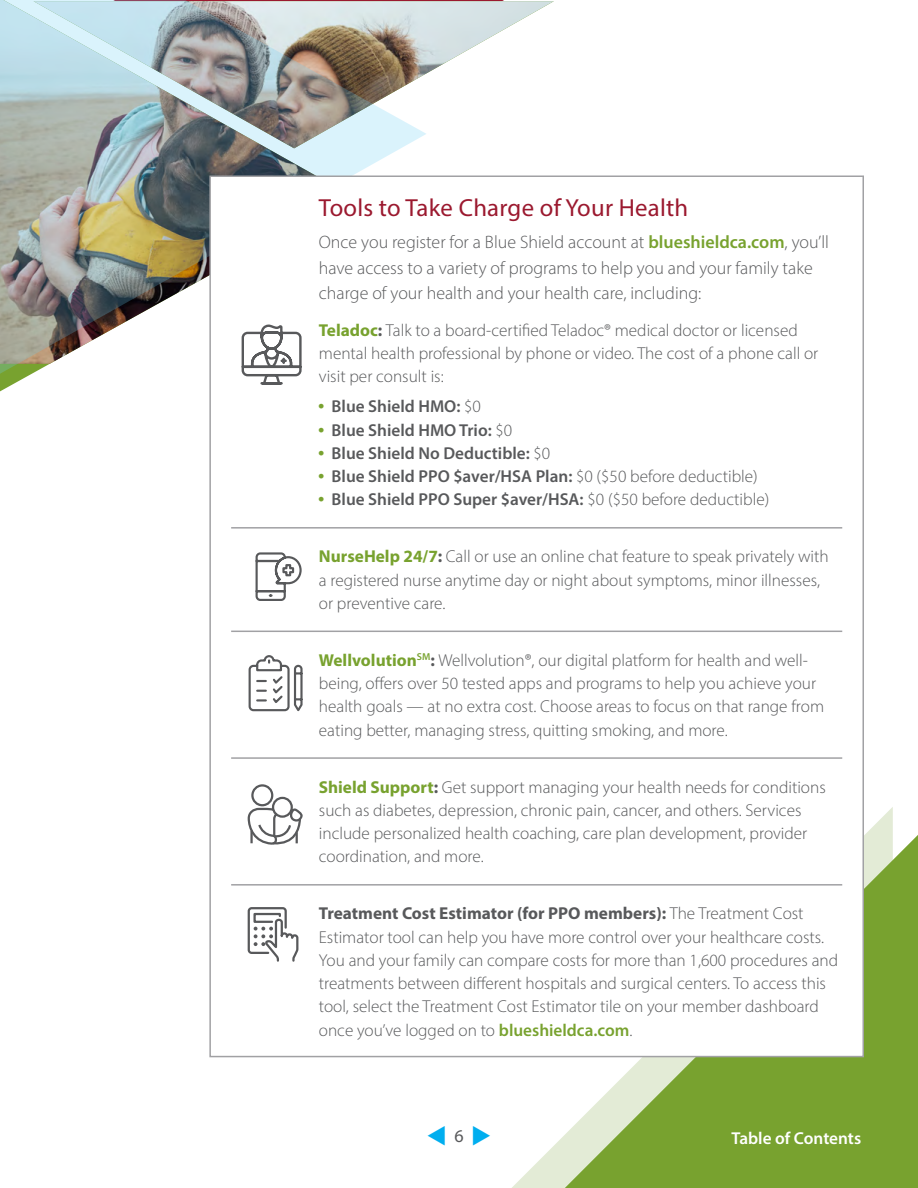
<style>
.page{position:relative;width:918px;height:1188px;background:#fff}
.page>*{position:absolute;margin:0;border:0;box-sizing:border-box;transform-origin:0 0}
.t1{font:24.75px "Myriad Pro";letter-spacing:.01em;color:#9b192f}
.t2{font:300 18px/25.5px "Myriad Pro";color:#58595b}
.t3{font:18px "Myriad Pro";color:#58595b}
.t4{font:300 17.25px/23.2px "Myriad Pro";color:#58595b}
.t5{font:600 17.25px "Myriad Pro";color:#58595b}
.t6{font:600 17.25px "Myriad Pro";color:#fff}
.s1{font-weight:600;color:#78a22f}
.s2{font-weight:700;color:#78a22f}
.s3{font-weight:700}
.s4{font-weight:400;font-size:22.5px;color:#78a22f}
.s5{font-weight:300}
.s6{color:#00aeef}
</style>
<div class="page">
<svg style="left:511px;top:807px;width:382px;height:381px"></svg>
<svg style="left:565px;top:835px;width:353px;height:353px;background:#8baf4e"></svg>
<img style="left:427px;top:0;width:127px;height:176px">
<img style="left:0;top:0;width:427px;height:392px">
<div style="left:210px;top:176px;width:653px;height:881px;background:#fff"></div>
<hr style="left:231px;top:527px;width:611px;height:2px;background:#a1a1a4">
<hr style="left:231px;top:631px;width:611px;height:1px;background:#a1a1a4">
<hr style="left:231px;top:757px;width:611px;height:2px;background:#a1a1a4">
<hr style="left:231px;top:884px;width:611px;height:2px;background:#a1a1a4">
<svg style="left:241px;top:324px;width:61px;height:61px"></svg>
<svg style="left:255px;top:552px;width:47px;height:49px"></svg>
<svg style="left:248px;top:655px;width:55px;height:57px"></svg>
<svg style="left:247px;top:784px;width:56px;height:61px"></svg>
<svg style="left:247px;top:907px;width:52px;height:55px"></svg>
<h1 class="t1" style="left:319px;top:192px;width:371px">Tools to Take Charge of Your Health</h1>
<p class="t2" style="left:319px;top:229px;width:512px">Once you register for a Blue Shield account at <span class="s1">blueshieldca.com</span>, you’ll have access to a variety of programs to help you and your family take charge of your health and your health care, including:</p>
<p class="t4" style="left:319px;top:318px;width:501px"><span class="s2">Teladoc</span><span class="s3">:</span> Talk to a board-certified Teladoc® medical doctor or licensed mental health professional by phone or video. The cost of a phone call or visit per consult is:</p>
<p class="t5" style="left:318px;top:396px;width:164px"><span class="s4">•</span> Blue Shield HMO: <span class="s5">$0</span></p>
<p class="t5" style="left:318px;top:419px;width:196px"><span class="s4">•</span> Blue Shield HMO Trio: <span class="s5">$0</span></p>
<p class="t5" style="left:318px;top:442px;width:234px"><span class="s4">•</span> Blue Shield No Deductible: <span class="s5">$0</span></p>
<p class="t5" style="left:318px;top:465px;width:441px"><span class="s4">•</span> Blue Shield PPO $aver/HSA Plan: <span class="s5">$0 ($50 before deductible)</span></p>
<p class="t5" style="left:318px;top:489px;width:453px"><span class="s4">•</span> Blue Shield PPO Super $aver/HSA: <span class="s5">$0 ($50 before deductible)</span></p>
<p class="t4" style="left:319px;top:545px;width:511px"><span class="s2">NurseHelp 24/7</span><span class="s3">:</span> Call or use an online chat feature to speak privately with a registered nurse anytime day or night about symptoms, minor illnesses, or preventive care.</p>
<p class="t4" style="left:319px;top:648px;width:507px"><span class="s2">Wellvolution</span><sup>SM</sup><span class="s3">:</span> Wellvolution®, our digital platform for health and well&shy;being, offers over 50 tested apps and programs to help you achieve your health goals — at no extra cost. Choose areas to focus on that range from eating better, managing stress, quitting smoking, and more.</p>
<p class="t4" style="left:319px;top:775px;width:508px"><span class="s2">Shield Support</span><span class="s3">:</span> Get support managing your health needs for conditions such as diabetes, depression, chronic pain, cancer, and others. Services include personalized health coaching, care plan development, provider coordination, and more.</p>
<p class="t4" style="left:319px;top:902px;width:521px"><span class="s3">Treatment Cost Estimator (for PPO members):</span> The Treatment Cost Estimator tool can help you have more control over your healthcare costs.<br>You and your family can compare costs for more than 1,600 procedures and treatments between different hospitals and surgical centers. To access this tool, select the Treatment Cost Estimator tile on your member dashboard once you’ve logged on to <span class="s1">blueshieldca.com</span>.</p>
<p class="t3" style="left:426px;top:1125px;width:67px"><span class="s6">▼</span> 6 <span class="s6">◆</span></p>
<p class="t6" style="left:731px;top:1127px;width:131px">Table of Contents</p>
</div>
